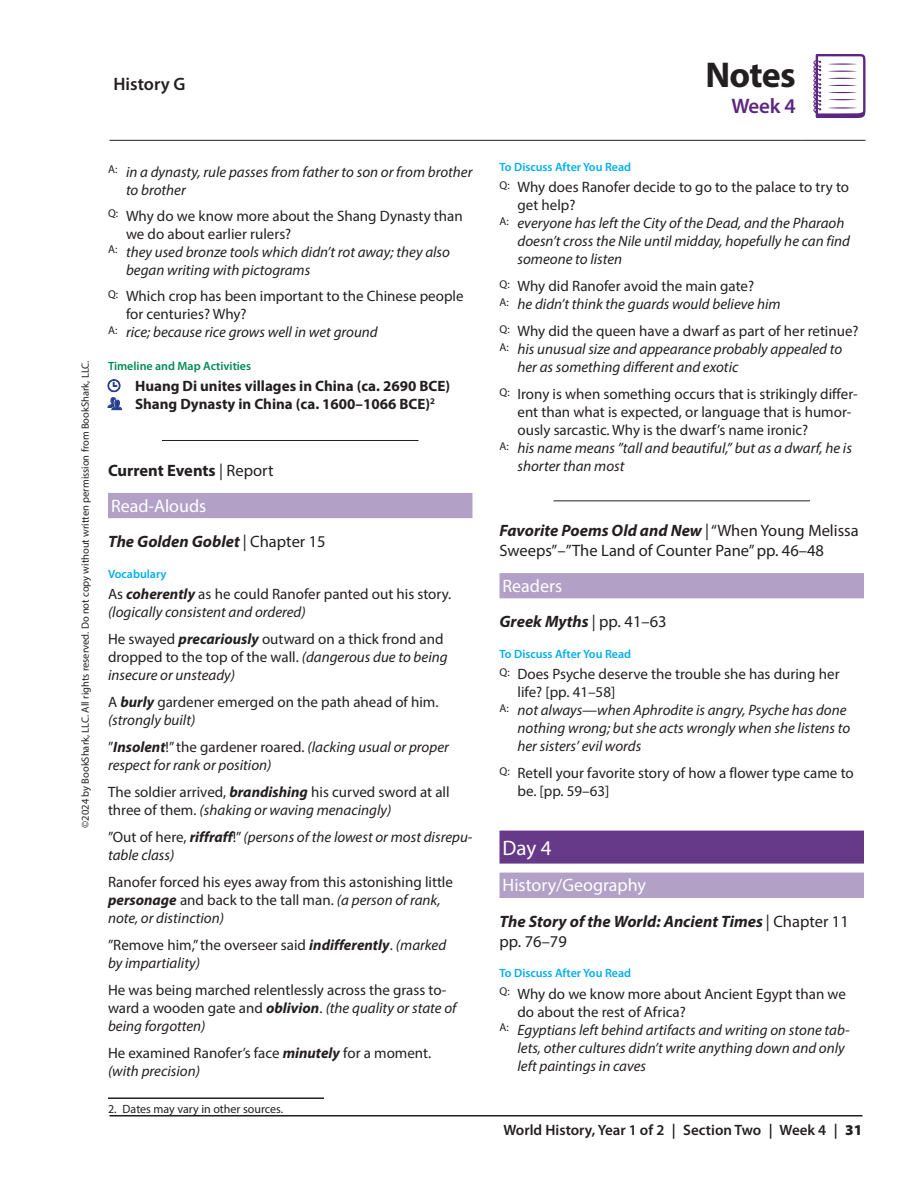
<style>
.page{position:relative;width:918px;height:1188px;background:#fff}
.page>*{position:absolute;margin:0;border:0;box-sizing:border-box;transform-origin:0 0}
.t1{font:700 36px "Myriad Pro";letter-spacing:-.02em;color:#231f20}
.t2{font:600 21px "Myriad Pro";color:#5c2781}
.Day_Heading__6pts_after{font:21px "Myriad Pro";color:#fff}
.Heading_1__6_pts_after{font:18px "Myriad Pro";color:#fff}
.t3{font:600 18px "Myriad Pro";color:#231f20}
.Book_Titles_and_Assignments__4_5_pts_aft{font:italic 700 16.5px/19.8px "Myriad Pro";color:#231f20}
.Book_Titles_and_Assignments__4_5_pts_aft-2{font:16.5px/19.8px "Myriad Pro";color:#231f20}
.Book_Titles_and_Assignments_Pipeline_non{font:700 16.5px "Myriad Pro";letter-spacing:-.005em;color:#231f20}
.Answer_Style__6_pts_after{font:italic 15px/18px "Myriad Pro";color:#231f20}
.Vocabulary_Words__6_pts_after{font:15px/18px "Myriad Pro";color:#231f20}
.Question_Style{font:15px/18px "Myriad Pro";color:#231f20}
.Vocabulary_Words__6_pts_after-2{font:italic 15px/18px "Myriad Pro";color:#231f20}
.Question_Style__6_pts_after{font:15px/18px "Myriad Pro";color:#231f20}
.t4{font:600 15px "Myriad Pro";color:#231f20}
.Timeline__no_figure{font:700 15px "Myriad Pro";color:#231f20}
.Timeline___Figure__6_pts_after{font:700 15px "Myriad Pro";color:#231f20}
.Heading_2__6_pts_after{font:600 12px "Myriad Pro";color:#00aeef}
.footnote{font:12px "Myriad Pro";color:#231f20}
.Heading_2__6_pts_after___green{font:600 12px "Myriad Pro";color:#008a52}
.t5{font:10.5px "Myriad Pro";color:#231f20}
.s1{font-weight:400}
.s2{font-weight:400;font-style:normal}
.s3{font-weight:700;font-style:italic}
.s4{font-style:italic}
.s5{font-style:normal}
.s6{font-weight:700}
.s7{font-weight:900}
</style>
<div class="page">
<hr style="left:162px;top:440px;width:256px;height:1px;background:#231f20">
<div style="left:108px;top:493px;width:364px;height:25px;background:#b3a0c7"></div>
<hr style="left:108px;top:1097px;width:216px;height:2px;background:#231f20">
<hr style="left:554px;top:500px;width:256px;height:1px;background:#231f20">
<div style="left:500px;top:573px;width:364px;height:26px;background:#b3a0c7"></div>
<div style="left:500px;top:831px;width:364px;height:33px;background:#673a89"></div>
<div style="left:500px;top:873px;width:364px;height:25px;background:#b3a0c7"></div>
<hr style="left:110px;top:1115px;width:752px;height:2px;background:#231f20">
<svg style="left:111px;top:118px;width:754px;height:22px"></svg>
<hr style="left:110px;top:140px;width:262px;height:1px;background:#231f20">
<hr style="left:372px;top:140px;width:430px;height:1px;background:#231f20">
<hr style="left:802px;top:140px;width:64px;height:1px;background:#231f20">
<svg style="left:813px;top:54px;width:53px;height:64px"></svg>
<p class="t3" style="left:113px;top:72px;width:74px">History G</p>
<p class="t5" style="left:79px;top:828px;width:469px;rotate:-90deg">©2024 by BookShark, LLC. All rights reserved. Do not copy without written permission from BookShark, LLC.</p>
<p class="Answer_Style__6_pts_after" style="left:126px;top:162px;width:348px;text-indent:-18px"><sup>A:</sup> in a dynasty, rule passes from father to son or from brother to brother</p>
<p class="Question_Style" style="left:126px;top:207px;width:338px;text-indent:-18px"><sup>Q:</sup> Why do we know more about the Shang Dynasty than we do about earlier rulers?</p>
<p class="Answer_Style__6_pts_after" style="left:126px;top:243px;width:326px;text-indent:-18px"><sup>A:</sup> they used bronze tools which didn’t rot away; they also began writing with pictograms</p>
<p class="Question_Style" style="left:126px;top:287px;width:339px;text-indent:-18px"><sup>Q:</sup> Which crop has been important to the Chinese people for centuries? Why?</p>
<p class="Answer_Style__6_pts_after" style="left:108px;top:323px;width:271px"><sup>A:</sup> rice; because rice grows well in wet ground</p>
<p class="Heading_2__6_pts_after___green" style="left:108px;top:358px;width:145px">Timeline and Map Activities</p>
<p class="Timeline__no_figure" style="left:135px;top:377px;width:317px">Huang Di unites villages in China (ca. 2690 BCE)</p>
<p class="Timeline___Figure__6_pts_after" style="left:135px;top:395px;width:301px">Shang Dynasty in China (ca. 1600–1066 BCE)<sup>2</sup></p>
<p class="Book_Titles_and_Assignments_Pipeline_non" style="left:108px;top:459px;width:167px">Current Events <span class="s1">| Report</span></p>
<p class="Heading_1__6_pts_after" style="left:111px;top:495px;width:97px">Read-Alouds</p>
<p class="Book_Titles_and_Assignments__4_5_pts_aft" style="left:108px;top:531px;width:219px">The Golden Goblet <span class="s2">| Chapter 15</span></p>
<p class="Heading_2__6_pts_after" style="left:108px;top:566px;width:60px">Vocabulary</p>
<p class="Vocabulary_Words__6_pts_after" style="left:108px;top:585px;width:345px">As <span class="s3">coherently</span> as he could Ranofer panted out his story. <span class="s4">(logically consistent and ordered)</span></p>
<p class="Vocabulary_Words__6_pts_after" style="left:108px;top:630px;width:341px">He swayed <span class="s3">precariously</span> outward on a thick frond and dropped to the top of the wall. <span class="s4">(dangerous due to being insecure or unsteady)</span></p>
<p class="Vocabulary_Words__6_pts_after" style="left:108px;top:693px;width:332px">A <span class="s3">burly</span> gardener emerged on the path ahead of him. <span class="s4">(strongly built)</span></p>
<p class="Vocabulary_Words__6_pts_after-2" style="left:108px;top:738px;width:342px"><span class="s5">”</span><span class="s6">Insolent</span><span class="s5">!” the gardener roared.</span> (lacking usual or proper respect for rank or position)</p>
<p class="Vocabulary_Words__6_pts_after" style="left:108px;top:783px;width:343px">The soldier arrived, <span class="s3">brandishing</span> his curved sword at all three of them. <span class="s4">(shaking or waving menacingly)</span></p>
<p class="Vocabulary_Words__6_pts_after-2" style="left:108px;top:828px;width:366px"><span class="s5">”Out of here,</span> <span class="s6">riffraff</span><span class="s5">!”</span> (persons of the lowest or most disrepu&shy;table class)</p>
<p class="Vocabulary_Words__6_pts_after" style="left:108px;top:873px;width:347px">Ranofer forced his eyes away from this astonishing little <span class="s3">personage</span> and back to the tall man. <span class="s4">(a person of rank, note, or distinction)</span></p>
<p class="Vocabulary_Words__6_pts_after" style="left:108px;top:936px;width:340px">”Remove him,” the overseer said <span class="s3">indifferently</span>. <span class="s4">(marked by impartiality)</span></p>
<p class="Vocabulary_Words__6_pts_after" style="left:108px;top:981px;width:350px">He was being marched relentlessly across the grass to&shy;ward a wooden gate and <span class="s3">oblivion</span>. <span class="s4">(the quality or state of being forgotten)</span></p>
<p class="Vocabulary_Words__6_pts_after" style="left:108px;top:1044px;width:325px">He examined Ranofer’s face <span class="s3">minutely</span> for a moment. <span class="s4">(with precision)</span></p>
<p class="footnote" style="left:108px;top:1101px;width:177px">2. Dates may vary in other sources.</p>
<h1 class="t1" style="left:705px;top:52px;width:92px">Notes</h1>
<h2 class="t2" style="left:731px;top:92px;width:66px">Week 4</h2>
<p class="Heading_2__6_pts_after" style="left:500px;top:159px;width:133px">To Discuss After You Read</p>
<p class="Question_Style" style="left:518px;top:178px;width:333px;text-indent:-18px"><sup>Q:</sup> Why does Ranofer decide to go to the palace to try to get help?</p>
<p class="Answer_Style__6_pts_after" style="left:518px;top:214px;width:334px;text-indent:-18px"><sup>A:</sup> everyone has left the City of the Dead, and the Pharaoh doesn’t cross the Nile until midday, hopefully he can find someone to listen</p>
<p class="Question_Style" style="left:500px;top:277px;width:256px"><sup>Q:</sup> Why did Ranofer avoid the main gate?</p>
<p class="Answer_Style__6_pts_after" style="left:500px;top:295px;width:283px"><sup>A:</sup> he didn’t think the guards would believe him</p>
<p class="Question_Style" style="left:500px;top:322px;width:361px"><sup>Q:</sup> Why did the queen have a dwarf as part of her retinue?</p>
<p class="Answer_Style__6_pts_after" style="left:518px;top:340px;width:326px;text-indent:-18px"><sup>A:</sup> his unusual size and appearance probably appealed to her as something different and exotic</p>
<p class="Question_Style" style="left:518px;top:385px;width:342px;text-indent:-18px"><sup>Q:</sup> Irony is when something occurs that is strikingly differ&shy;ent than what is expected, or language that is humor&shy;ously sarcastic. Why is the dwarf’s name ironic?</p>
<p class="Answer_Style__6_pts_after" style="left:518px;top:439px;width:336px;text-indent:-18px"><sup>A:</sup> his name means ”tall and beautiful,” but as a dwarf, he is shorter than most</p>
<p class="Book_Titles_and_Assignments__4_5_pts_aft-2" style="left:500px;top:520px;width:361px"><span class="s3">Favorite Poems Old and New</span> | “When Young Melissa<br>Sweeps”–”The Land of Counter Pane” pp. 46–48</p>
<p class="Heading_1__6_pts_after" style="left:502px;top:575px;width:61px">Readers</p>
<p class="Book_Titles_and_Assignments__4_5_pts_aft" style="left:500px;top:611px;width:169px">Greek Myths <span class="s2">| pp. 41–63</span></p>
<p class="Heading_2__6_pts_after" style="left:500px;top:646px;width:133px">To Discuss After You Read</p>
<p class="Question_Style" style="left:518px;top:665px;width:324px;text-indent:-18px"><sup>Q:</sup> Does Psyche deserve the trouble she has during her life? [pp. 41–58]</p>
<p class="Answer_Style__6_pts_after" style="left:518px;top:701px;width:334px;text-indent:-18px"><sup>A:</sup> not always—when Aphrodite is angry, Psyche has done nothing wrong; but she acts wrongly when she listens to her sisters’ evil words</p>
<p class="Question_Style__6_pts_after" style="left:518px;top:764px;width:338px;text-indent:-18px"><sup>Q:</sup> Retell your favorite story of how a flower type came to be. [pp. 59–63]</p>
<p class="Day_Heading__6pts_after" style="left:503px;top:835px;width:51px">Day 4</p>
<p class="Heading_1__6_pts_after" style="left:502px;top:874px;width:145px">History/Geography</p>
<p class="Book_Titles_and_Assignments__4_5_pts_aft" style="left:500px;top:911px;width:351px">The Story of the World: Ancient Times <span class="s2">| Chapter 11 pp. 76–79</span></p>
<p class="Heading_2__6_pts_after" style="left:500px;top:966px;width:133px">To Discuss After You Read</p>
<p class="Question_Style" style="left:518px;top:984px;width:330px;text-indent:-18px"><sup>Q:</sup> Why do we know more about Ancient Egypt than we do about the rest of Africa?</p>
<p class="Answer_Style__6_pts_after" style="left:518px;top:1020px;width:334px;text-indent:-18px"><sup>A:</sup> Egyptians left behind artifacts and writing on stone tab&shy;lets, other cultures didn’t write anything down and only left paintings in caves</p>
<p class="t4" style="left:503px;top:1120px;width:361px">World History, Year 1 of 2 | Section Two | Week 4 | <span class="s7">31</span></p>
</div>
